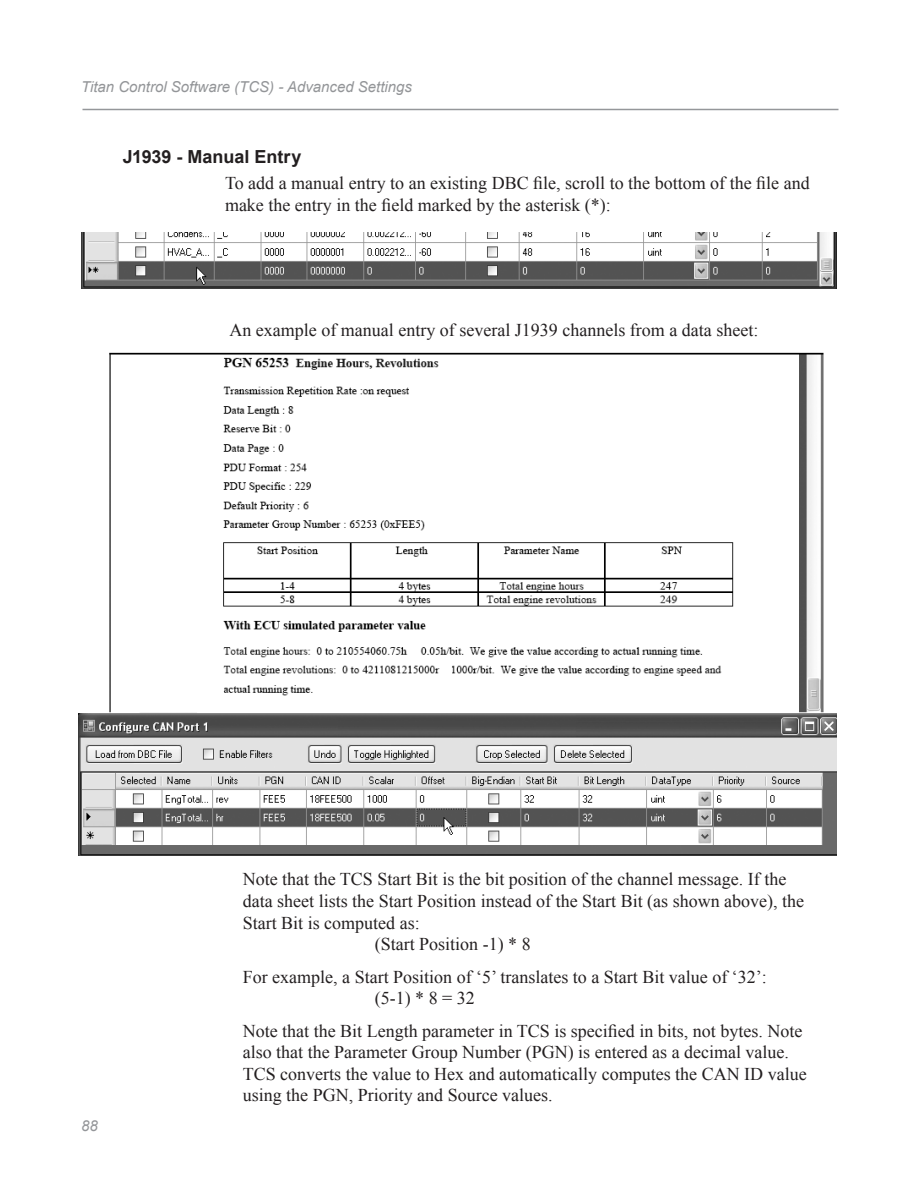
<style>
.page{position:relative;width:918px;height:1188px;background:#fff}
.page>*{position:absolute;margin:0;border:0;box-sizing:border-box;transform-origin:0 0}
.SoundEditor_Body_Te{font:18px/21.6px "Times New Roman";color:#231f20}
.Subsection{font:700 18px "Arial";color:#231f20}
.t1{font:italic 15px "Arial";color:#939598}
</style>
<div class="page">
<hr style="left:82px;top:109px;width:756px;height:1px;background:#95979a">
<img style="left:81px;top:232px;width:756px;height:56px">
<img style="left:78px;top:352px;width:759px;height:503px">
<p class="t1" style="left:81px;top:77px;width:333px">Titan Control Software (TCS) - Advanced Settings</p>
<p class="Subsection" style="left:123px;top:145px;width:180px">J1939 - Manual Entry</p>
<p class="SoundEditor_Body_Te" style="left:225px;top:172px;width:586px">To add a manual entry to an existing DBC file, scroll to the bottom of the file and make the entry in the field marked by the asterisk (*):</p>
<p class="SoundEditor_Body_Te" style="left:230px;top:319px;width:530px">An example of manual entry of several J1939 channels from a data sheet:</p>
<p class="t1" style="left:81px;top:1116px;width:18px">88</p>
<p class="SoundEditor_Body_Te" style="left:243px;top:868px;width:563px">Note that the TCS Start Bit is the bit position of the channel message. If the data sheet lists the Start Position instead of the Start Bit (as shown above), the<br>Start Bit is computed as:</p>
<p class="SoundEditor_Body_Te" style="left:375px;top:933px;width:158px">(Start Position -1) * 8</p>
<p class="SoundEditor_Body_Te" style="left:243px;top:965px;width:526px">For example, a Start Position of ‘5’ translates to a Start Bit value of ‘32’:</p>
<p class="SoundEditor_Body_Te" style="left:375px;top:987px;width:102px">(5-1) * 8 = 32</p>
<p class="SoundEditor_Body_Te" style="left:243px;top:1019px;width:565px">Note that the Bit Length parameter in TCS is specified in bits, not bytes. Note also that the Parameter Group Number (PGN) is entered as a decimal value.<br>TCS converts the value to Hex and automatically computes the CAN ID value using the PGN, Priority and Source values.</p>
</div>
